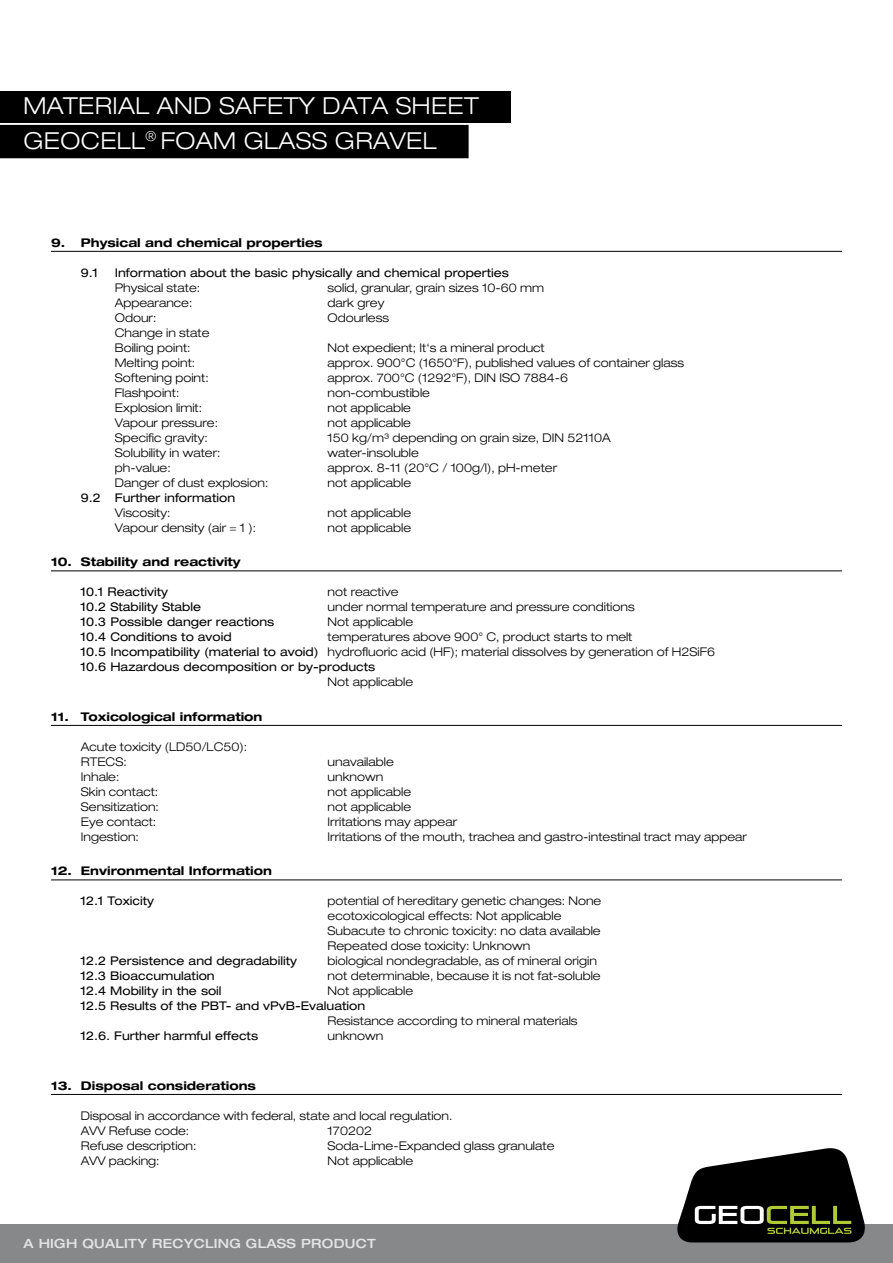
<style>
.page{position:relative;width:893px;height:1263px;background:#fff}
.page>*{position:absolute;margin:0;border:0;box-sizing:border-box;transform-origin:0 0}
.t1{font:300 expanded 23.4px/34.8px "Helvetica Neue LT Std";letter-spacing:.02em;color:#fff}
.t2{font:500 expanded 12.75px "Helvetica Neue LT Std";letter-spacing:.02em;color:#e3e4e4}
.t3{font:300 expanded 12px/15px "Helvetica Neue LT Pro";color:#000}
.t4{font:expanded 12px "Helvetica Neue LT Pro";color:#000}
.t5{font:700 expanded 12px "Helvetica Neue LT Pro";color:#000}
.s1{font-weight:400}
</style>
<div class="page">
<div style="left:0;top:1225px;width:893px;height:38px;background:#87888a"></div>
<hr style="left:51px;top:251px;width:791px;height:1px;background:#000">
<hr style="left:51px;top:570px;width:791px;height:1px;background:#000">
<hr style="left:51px;top:725px;width:791px;height:1px;background:#000">
<hr style="left:51px;top:879px;width:791px;height:1px;background:#000">
<hr style="left:51px;top:1094px;width:791px;height:1px;background:#000">
<div style="left:0;top:91px;width:510px;height:32px;background:#000"></div>
<div style="left:0;top:125px;width:469px;height:33px;background:#000"></div>
<svg style="left:675px;top:1148px;width:192px;height:94px"></svg>
<h1 class="t1" style="left:24px;top:88px;width:457px">MATERIAL AND SAFETY DATA SHEET<br>GEOCELL<sup>®</sup> FOAM GLASS GRAVEL</h1>
<p class="t5" style="left:51px;top:235px;width:273px">9. Physical and chemical properties</p>
<p class="t4" style="left:81px;top:265px;width:19px">9.1</p>
<p class="t4" style="left:115px;top:265px;width:396px">Information about the basic physically and chemical properties</p>
<p class="t3" style="left:115px;top:280px;width:87px">Physical state:</p>
<p class="t3" style="left:327px;top:280px;width:218px">solid, granular, grain sizes 10-60 mm</p>
<p class="t3" style="left:115px;top:295px;width:79px">Appearance:</p>
<p class="t3" style="left:327px;top:295px;width:58px">dark grey</p>
<p class="t3" style="left:115px;top:310px;width:43px">Odour:</p>
<p class="t3" style="left:327px;top:310px;width:63px">Odourless</p>
<p class="t3" style="left:115px;top:325px;width:96px">Change in state<br>Boiling point:</p>
<p class="t3" style="left:327px;top:340px;width:219px">Not expedient; It‘s a mineral product</p>
<p class="t3" style="left:115px;top:355px;width:82px">Melting point:</p>
<p class="t3" style="left:327px;top:355px;width:358px">approx. 900°C (1650°F), published values of container glass</p>
<p class="t3" style="left:115px;top:370px;width:95px">Softening point:</p>
<p class="t3" style="left:327px;top:370px;width:242px">approx. 700°C (1292°F), DIN ISO 7884-6</p>
<p class="t3" style="left:115px;top:385px;width:66px">Flashpoint:</p>
<p class="t3" style="left:327px;top:385px;width:104px">non-combustible</p>
<p class="t3" style="left:115px;top:400px;width:89px">Explosion limit:</p>
<p class="t3" style="left:327px;top:400px;width:85px">not applicable</p>
<p class="t3" style="left:115px;top:415px;width:105px">Vapour pressure:</p>
<p class="t3" style="left:328px;top:415px;width:85px">not applicable</p>
<p class="t3" style="left:115px;top:430px;width:94px">Specific gravity:</p>
<p class="t3" style="left:328px;top:430px;width:285px">150 kg/m³ depending on grain size, DIN 52110A</p>
<p class="t3" style="left:115px;top:445px;width:107px">Solubility in water:</p>
<p class="t3" style="left:328px;top:445px;width:93px">water-insoluble</p>
<p class="t3" style="left:115px;top:460px;width:57px">ph-value:</p>
<p class="t3" style="left:328px;top:460px;width:231px">approx. 8-11 (20°C / 100g/l), pH-meter</p>
<p class="t3" style="left:115px;top:475px;width:155px">Danger of dust explosion:</p>
<p class="t3" style="left:328px;top:475px;width:85px">not applicable</p>
<p class="t4" style="left:81px;top:490px;width:156px">9.2 Further information</p>
<p class="t3" style="left:115px;top:505px;width:57px">Viscosity:</p>
<p class="t3" style="left:328px;top:505px;width:85px">not applicable</p>
<p class="t3" style="left:115px;top:520px;width:143px">Vapour density (air = 1 ):</p>
<p class="t3" style="left:328px;top:520px;width:85px">not applicable</p>
<p class="t5" style="left:51px;top:554px;width:191px">10. Stability and reactivity</p>
<p class="t4" style="left:81px;top:584px;width:89px">10.1 Reactivity</p>
<p class="t3" style="left:328px;top:584px;width:72px">not reactive</p>
<p class="t4" style="left:81px;top:599px;width:122px">10.2 Stability Stable</p>
<p class="t3" style="left:328px;top:599px;width:309px">under normal temperature and pressure conditions</p>
<p class="t4" style="left:81px;top:614px;width:195px">10.3 Possible danger reactions</p>
<p class="t3" style="left:328px;top:614px;width:87px">Not applicable</p>
<p class="t4" style="left:81px;top:629px;width:152px">10.4 Conditions to avoid</p>
<p class="t3" style="left:81px;top:629px;width:636px;text-indent:247px">temperatures above 900° C, product starts to melt<br><span class="s1">10.5 Incompatibility (material to avoid)</span> hydrofluoric acid (HF); material dissolves by generation of H2SiF6<br><span class="s1">10.6 Hazardous decomposition or by-products</span></p>
<p class="t3" style="left:328px;top:674px;width:87px">Not applicable</p>
<p class="t5" style="left:51px;top:709px;width:213px">11. Toxicological information</p>
<p class="t3" style="left:81px;top:739px;width:168px">Acute toxicity (LD50/LC50):<br>RTECS:</p>
<p class="t3" style="left:328px;top:754px;width:68px">unavailable</p>
<p class="t3" style="left:81px;top:769px;width:40px">Inhale:</p>
<p class="t3" style="left:328px;top:769px;width:57px">unknown</p>
<p class="t3" style="left:81px;top:784px;width:79px">Skin contact:</p>
<p class="t3" style="left:328px;top:784px;width:85px">not applicable</p>
<p class="t3" style="left:81px;top:799px;width:80px">Sensitization:</p>
<p class="t3" style="left:328px;top:799px;width:85px">not applicable</p>
<p class="t3" style="left:81px;top:814px;width:77px">Eye contact:</p>
<p class="t3" style="left:328px;top:814px;width:131px">Irritations may appear</p>
<p class="t3" style="left:81px;top:829px;width:60px">Ingestion:</p>
<p class="t3" style="left:328px;top:829px;width:421px">Irritations of the mouth, trachea and gastro-intestinal tract may appear</p>
<p class="t5" style="left:51px;top:863px;width:222px">12. Environmental Information</p>
<p class="t4" style="left:81px;top:893px;width:75px">12.1 Toxicity</p>
<p class="t3" style="left:328px;top:893px;width:275px">potential of hereditary genetic changes: None ecotoxicological effects: Not applicable Subacute to chronic toxicity: no data available Repeated dose toxicity: Unknown</p>
<p class="t4" style="left:81px;top:953px;width:218px">12.2 Persistence and degradability</p>
<p class="t3" style="left:328px;top:953px;width:271px">biological nondegradable, as of mineral origin</p>
<p class="t4" style="left:81px;top:968px;width:135px">12.3 Bioaccumulation</p>
<p class="t3" style="left:328px;top:968px;width:275px">not determinable, because it is not fat-soluble</p>
<p class="t4" style="left:81px;top:983px;width:142px">12.4 Mobility in the soil</p>
<p class="t3" style="left:328px;top:983px;width:87px">Not applicable</p>
<p class="t4" style="left:81px;top:998px;width:286px">12.5 Results of the PBT- and vPvB-Evaluation</p>
<p class="t3" style="left:328px;top:1013px;width:251px">Resistance according to mineral materials</p>
<p class="t4" style="left:81px;top:1028px;width:179px">12.6. Further harmful effects</p>
<p class="t3" style="left:328px;top:1028px;width:57px">unknown</p>
<p class="t5" style="left:51px;top:1078px;width:206px">13. Disposal considerations</p>
<p class="t3" style="left:81px;top:1108px;width:373px">Disposal in accordance with federal, state and local regulation.<br>AVV Refuse code:</p>
<p class="t3" style="left:328px;top:1123px;width:46px">170202</p>
<p class="t3" style="left:81px;top:1138px;width:117px">Refuse description:</p>
<p class="t3" style="left:328px;top:1138px;width:228px">Soda-Lime-Expanded glass granulate</p>
<p class="t3" style="left:81px;top:1153px;width:80px">AVV packing:</p>
<p class="t3" style="left:328px;top:1153px;width:87px">Not applicable</p>
<p class="t2" style="left:24px;top:1235px;width:354px">A HIGH QUALITY RECYCLING GLASS PRODUCT</p>
</div>
